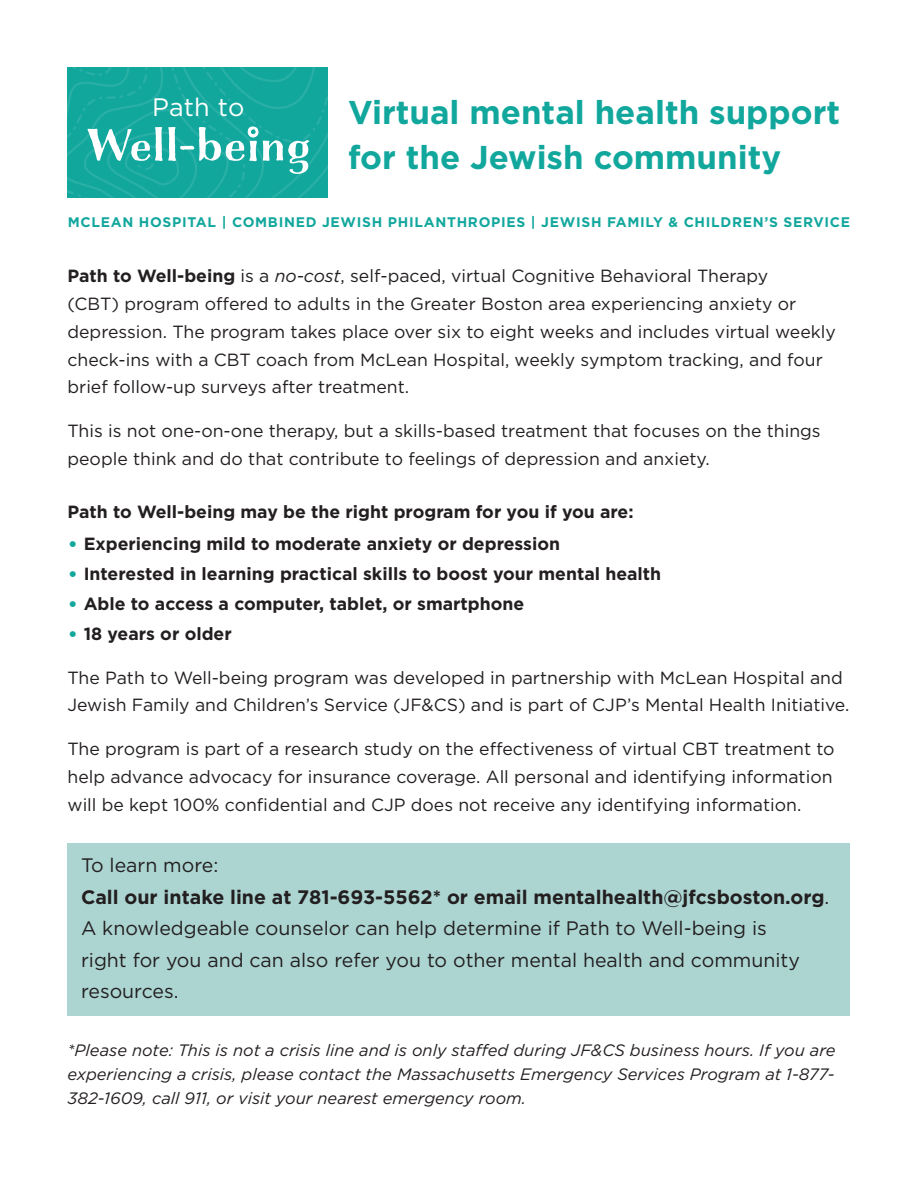
<style>
.page{position:relative;width:918px;height:1188px;background:#fff}
.page>*{position:absolute;margin:0;border:0;box-sizing:border-box;transform-origin:0 0}
.headline{font:700 33px/45px "Gotham";color:#12a79d}
.t1{font:25.35px "Gotham";color:#fff}
.box{font:19.5px/31.5px "Gotham";color:#231f20}
.body{font:17.7px/27.8px "Gotham";color:#231f20}
.body-2{font:700 17.7px "Gotham";color:#231f20}
.endnote{font:italic 16.5px/24px "Gotham";color:#231f20;text-align:justify}
.body-3{font:700 13.8px "Gotham";letter-spacing:.05em;color:#12a79d}
.s1{font-weight:700}
.s2{font-style:italic}
.s3{font-weight:400;font-size:22.5px;color:#12a79d}
</style>
<div class="page">
<div style="left:68px;top:843px;width:782px;height:172px;background:#acd5d2"></div>
<svg style="left:68px;top:68px;width:260px;height:130px;background:#25aea5"></svg>
<p class="t1" style="left:152px;top:91px;width:94px">Path to</p>
<p class="headline" style="left:348px;top:89px;width:494px">Virtual mental health support for the Jewish community</p>
<p class="body-3" style="left:68px;top:213px;width:784px">MCLEAN HOSPITAL | COMBINED JEWISH PHILANTHROPIES | JEWISH FAMILY &amp; CHILDREN’S SERVICE</p>
<p class="body" style="left:68px;top:262px;width:770px"><span class="s1">Path to Well-being</span> is a <span class="s2">no-cost</span>, self-paced, virtual Cognitive Behavioral Therapy<br>(CBT) program offered to adults in the Greater Boston area experiencing anxiety or depression. The program takes place over six to eight weeks and includes virtual weekly check-ins with a CBT coach from McLean Hospital, weekly symptom tracking, and four brief follow-up surveys after treatment.</p>
<p class="body" style="left:68px;top:417px;width:755px">This is not one-on-one therapy, but a skills-based treatment that focuses on the things people think and do that contribute to feelings of depression and anxiety.</p>
<p class="body-2" style="left:68px;top:500px;width:568px">Path to Well-being may be the right program for you if you are:</p>
<p class="body-2" style="left:68px;top:532px;width:494px"><span class="s3">•</span> Experiencing mild to moderate anxiety or depression</p>
<p class="body-2" style="left:68px;top:562px;width:595px"><span class="s3">•</span> Interested in learning practical skills to boost your mental health</p>
<p class="body-2" style="left:68px;top:592px;width:458px"><span class="s3">•</span> Able to access a computer, tablet, or smartphone</p>
<p class="body-2" style="left:68px;top:622px;width:166px"><span class="s3">•</span> 18 years or older</p>
<p class="body" style="left:68px;top:663px;width:784px">The Path to Well-being program was developed in partnership with McLean Hospital and<br>Jewish Family and Children’s Service (JF&amp;CS) and is part of CJP’s Mental Health Initiative.</p>
<p class="body" style="left:68px;top:735px;width:769px;text-align:justify">The program is part of a research study on the effectiveness of virtual CBT treatment to help advance advocacy for insurance coverage. All personal and identifying information will be kept 100% confidential and CJP does not receive any identifying information.</p>
<p class="box" style="left:81px;top:849px;width:750px">To learn more:<br><span class="s1">Call our intake line at 781-693-5562* or email mentalhealth@jfcsboston.org</span>.<br>A knowledgeable counselor can help determine if Path to Well-being is<br>right for you and can also refer you to other mental health and community resources.</p>
<p class="endnote" style="left:68px;top:1038px;width:770px">*Please note: This is not a crisis line and is only staffed during JF&amp;CS business hours. If you are experiencing a crisis, please contact the Massachusetts Emergency Services Program at 1-877- 382-1609, call 911, or visit your nearest emergency room.</p>
</div>
